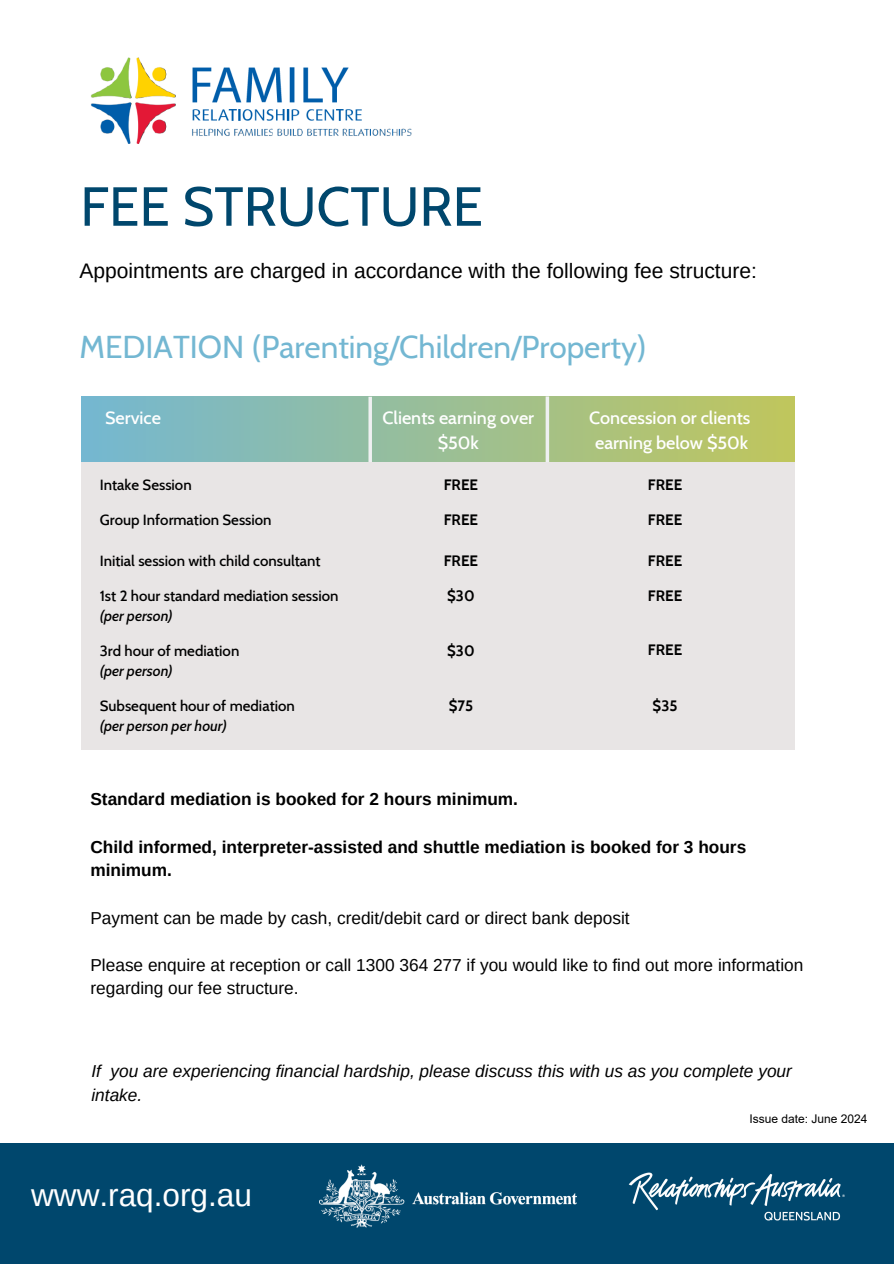
<style>
.page{position:relative;width:894px;height:1264px;background:#fff}
.page>*{position:absolute;margin:0;border:0;box-sizing:border-box;transform-origin:0 0}
.t1{font:54.9px "Cabin";color:#00476d}
.t2{font:31.5px "Cabin";color:#73b7d2}
.t3{font:31.5px "Arimo";color:#fff}
.t4{font:21px "Arimo";color:#000}
.t5{font:500 18px/24.8px "Cabin";color:#fff;text-align:center}
.t6{font:700 18px "Arimo";color:#000}
.t7{font:17.25px/23.7px "Arimo";color:#000}
.t8{font:700 17.25px/23.7px "Arimo";color:#000}
.t9{font:italic 17.25px/23.7px "Arimo";color:#000}
.t10{font:500 15px "Cabin";color:#000}
.t11{font:700 15px "Cabin";color:#000}
.t12{font:italic 500 15px "Cabin";color:#000}
.t13{font:12px "Arial";color:#000}
</style>
<div class="page">
<div style="left:0;top:1143px;width:893px;height:120px;background:#00476d"></div>
<img style="left:628px;top:1172px;width:217px;height:49px">
<img style="left:91px;top:57px;width:321px;height:87px">
<img style="left:319px;top:1164px;width:257px;height:63px">
<div style="left:81px;top:397px;width:713px;height:103px;background:linear-gradient(to right,#73b7d1,#c0c65c)"></div>
<svg style="left:368px;top:397px;width:4px;height:65px"></svg>
<div style="left:81px;top:462px;width:713px;height:60px;background:#e8e5e5"></div>
<div style="left:81px;top:569px;width:713px;height:180px;background:#e8e5e5"></div>
<div style="left:81px;top:509px;width:713px;height:60px;background:#e8e5e5"></div>
<svg style="left:545px;top:396px;width:4px;height:66px"></svg>
<h1 class="t1" style="left:80px;top:173px;width:404px">FEE STRUCTURE</h1>
<p class="t4" style="left:79px;top:259px;width:678px">Appointments are charged in accordance with the following fee structure:</p>
<h2 class="t2" style="left:79px;top:327px;width:568px">MEDIATION (Parenting/Children/Property)</h2>
<p class="t5" style="left:105px;top:405px;width:57px">Service</p>
<p class="t5" style="left:382px;top:405px;width:153px">Clients earning over $50k</p>
<p class="t5" style="left:589px;top:405px;width:163px">Concession or clients earning below $50k</p>
<p class="t10" style="left:100px;top:476px;width:93px">Intake Session</p>
<p class="t10" style="left:100px;top:510px;width:173px">Group Information Session</p>
<p class="t10" style="left:100px;top:551px;width:222px">Initial session with child consultant</p>
<p class="t10" style="left:100px;top:586px;width:240px">1st 2 hour standard mediation session</p>
<p class="t12" style="left:100px;top:606px;width:74px">(per person)</p>
<p class="t10" style="left:100px;top:641px;width:141px">3rd hour of mediation</p>
<p class="t12" style="left:100px;top:661px;width:74px">(per person)</p>
<p class="t10" style="left:100px;top:696px;width:196px">Subsequent hour of mediation</p>
<p class="t12" style="left:100px;top:716px;width:129px">(per person per hour)</p>
<p class="t6" style="left:642px;top:467px;width:32px">$35</p>
<p class="t11" style="left:443px;top:476px;width:36px">FREE</p>
<p class="t11" style="left:443px;top:510px;width:36px">FREE</p>
<p class="t11" style="left:443px;top:551px;width:36px">FREE</p>
<p class="t11" style="left:447px;top:586px;width:29px">$30</p>
<p class="t11" style="left:647px;top:476px;width:36px">FREE</p>
<p class="t11" style="left:647px;top:510px;width:36px">FREE</p>
<p class="t11" style="left:647px;top:551px;width:36px">FREE</p>
<p class="t11" style="left:647px;top:586px;width:36px">FREE</p>
<p class="t11" style="left:447px;top:641px;width:29px">$30</p>
<p class="t11" style="left:647px;top:640px;width:36px">FREE</p>
<p class="t11" style="left:448px;top:696px;width:26px">$75</p>
<p class="t11" style="left:652px;top:696px;width:26px">$35</p>
<p class="t8" style="left:90px;top:787px;width:429px">Standard mediation is booked for 2 hours minimum.</p>
<p class="t8" style="left:90px;top:834px;width:657px">Child informed, interpreter-assisted and shuttle mediation is booked for 3 hours minimum.</p>
<p class="t7" style="left:90px;top:905px;width:540px">Payment can be made by cash, credit/debit card or direct bank deposit</p>
<p class="t7" style="left:90px;top:953px;width:714px">Please enquire at reception or call 1300 364 277 if you would like to find out more information regarding our fee structure.</p>
<p class="t9" style="left:91px;top:1059px;width:701px">If you are experiencing financial hardship, please discuss this with us as you complete your intake.</p>
<h2 class="t3" style="left:31px;top:1177px;width:222px">www.raq.org.au</h2>
<p class="t13" style="left:749px;top:1110px;width:120px">Issue date: June 2024</p>
</div>
